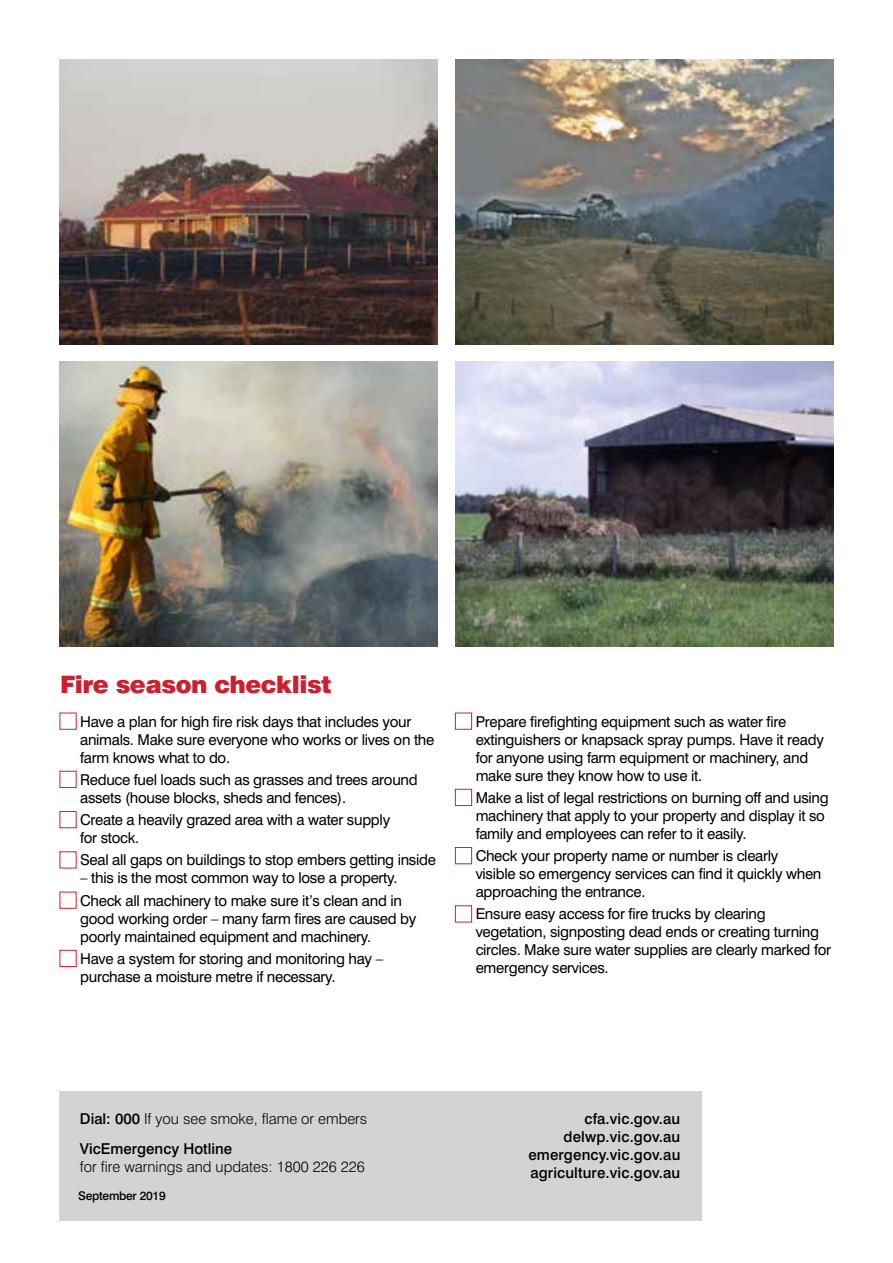
<style>
.page{position:relative;width:893px;height:1263px;background:#fff}
.page>*{position:absolute;margin:0;border:0;box-sizing:border-box;transform-origin:0 0}
.t1{font:900 24px "Swiss 721 BT";letter-spacing:-.02em;color:#cc2030}
.t2{font:15px/18px "Swiss 721 BT";letter-spacing:-.02em;color:#000}
.t3{font:500 15px/18px "Swiss 721 BT";letter-spacing:.01em;color:#000}
.t4{font:300 15px "Swiss 721 BT";color:#000}
.t5{font:500 12px "Swiss 721 BT";letter-spacing:-.02em;color:#000}
.s1{font-weight:300}
</style>
<div class="page">
<img style="left:60px;top:60px;width:378px;height:284px">
<img style="left:60px;top:361px;width:378px;height:285px">
<img style="left:455px;top:60px;width:378px;height:284px">
<img style="left:455px;top:361px;width:378px;height:285px">
<div style="left:60px;top:1091px;width:642px;height:129px;background:#d1d3d4"></div>
<div style="left:60px;top:771px;width:17px;height:17px;background:#fff;border:1px solid #cc2030"></div>
<div style="left:60px;top:950px;width:17px;height:17px;background:#fff;border:1px solid #cc2030"></div>
<div style="left:455px;top:713px;width:17px;height:17px;background:#fff;border:1px solid #cc2030"></div>
<div style="left:455px;top:789px;width:17px;height:17px;background:#fff;border:1px solid #cc2030"></div>
<div style="left:455px;top:847px;width:17px;height:17px;background:#fff;border:1px solid #cc2030"></div>
<div style="left:455px;top:905px;width:17px;height:17px;background:#fff;border:1px solid #cc2030"></div>
<h1 class="t1" style="left:60px;top:670px;width:273px">Fire season checklist</h1>
<p class="t2" style="left:80px;top:712px;width:356px">Have a plan for high fire risk days that includes your animals. Make sure everyone who works or lives on the farm knows what to do.</p>
<p class="t2" style="left:80px;top:770px;width:339px">Reduce fuel loads such as grasses and trees around assets (house blocks, sheds and fences).</p>
<p class="t2" style="left:80px;top:811px;width:312px">Create a heavily grazed area with a water supply for stock.</p>
<p class="t2" style="left:80px;top:851px;width:357px">Seal all gaps on buildings to stop embers getting inside</p>
<p class="t2" style="left:80px;top:867px;width:323px;line-height:22.2px">– this is the most common way to lose a property.<br>Check all machinery to make sure it’s clean and in</p>
<p class="t2" style="left:80px;top:909px;width:338px">good working order – many farm fires are caused by poorly maintained equipment and machinery.</p>
<p class="t2" style="left:80px;top:949px;width:305px">Have a system for storing and monitoring hay – purchase a moisture metre if necessary.</p>
<p class="t2" style="left:476px;top:712px;width:350px">Prepare firefighting equipment such as water fire extinguishers or knapsack spray pumps. Have it ready for anyone using farm equipment or machinery, and make sure they know how to use it.</p>
<p class="t2" style="left:476px;top:788px;width:355px">Make a list of legal restrictions on burning off and using machinery that apply to your property and display it so family and employees can refer to it easily.</p>
<p class="t2" style="left:476px;top:847px;width:347px">Check your property name or number is clearly visible so emergency services can find it quickly when approaching the entrance.</p>
<p class="t2" style="left:476px;top:905px;width:357px">Ensure easy access for fire trucks by clearing vegetation, signposting dead ends or creating turning circles. Make sure water supplies are clearly marked for emergency services.</p>
<p class="t3" style="left:80px;top:1103px;width:289px;line-height:29.7px">Dial: 000 <span class="s1">If you see smoke, flame or embers<br></span>VicEmergency Hotline</p>
<p class="t4" style="left:80px;top:1157px;width:286px">for fire warnings and updates: 1800 226 226</p>
<p class="t5" style="left:78px;top:1189px;width:89px">September 2019</p>
<p class="t3" style="left:528px;top:1109px;width:154px;text-align:right">cfa.vic.gov.au delwp.vic.gov.au emergency.vic.gov.au agriculture.vic.gov.au</p>
</div>
